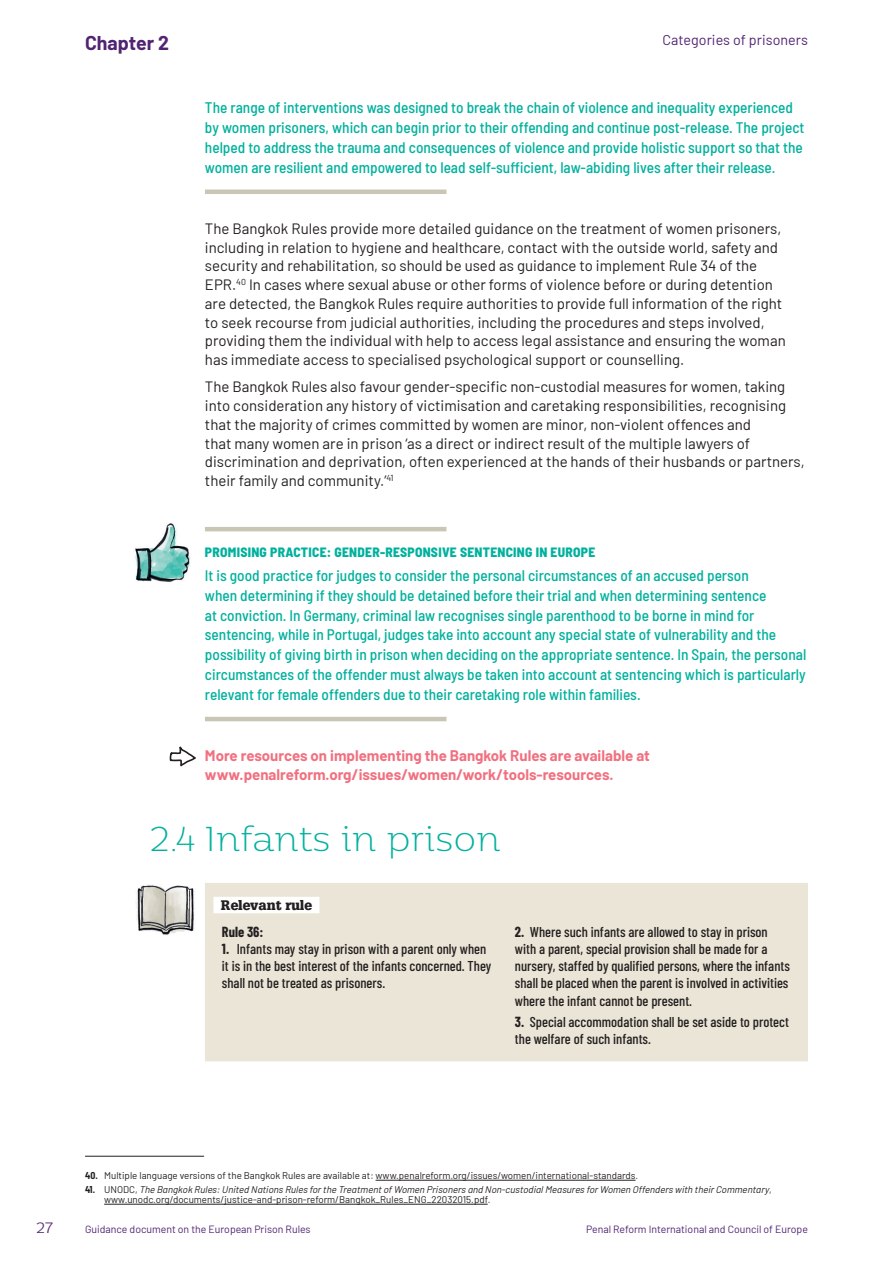
<style>
.page{position:relative;width:893px;height:1263px;background:#fff}
.page>*{position:absolute;margin:0;border:0;box-sizing:border-box;transform-origin:0 0}
.A-HEAD__GREEN{font:100 34.5px "Moreno";letter-spacing:-.01em;color:#00b19d}
.t1{font:700 19.5px "Barlow";color:#512472}
.PP_BODY_RULE_BELOW{font:500 semi-condensed 15.3px/19.8px "Barlow";color:#00b19d}
.BODY_COPY{font:15px/18.8px "Barlow";color:#231f20}
.BODY_COPY-2{font:700 15px/18.8px "Barlow";color:#f1707f}
.t2{font:300 15px "Moreno";color:#512472}
.BODY_COPY-3{font:500 14.25px/17.2px "Barlow Condensed";color:#231f20}
.t3{font:14.25px "Barlow";letter-spacing:.005em;color:#512472}
.BODY_COPY-4{font:700 14.25px "Barlow Condensed";color:#231f20}
.PP_HEADER{font:800 semi-condensed 13.5px "Barlow";letter-spacing:.02em;color:#00b19d}
.RULE_BOX_HEADER{font:900 13.5px "Glypha LT Pro";color:#231f20}
.t4{font:10.5px "Barlow";color:#512472}
.FOOTNOTE{font:italic 9.75px/10.5px "Barlow";letter-spacing:-.045em;color:#231f20}
.FOOTNOTE-2{font:9.75px "Barlow";color:#231f20}
.s1{font-weight:700}
.s2{font-weight:700;font-stretch:semi-condensed}
.s3{font-weight:700;font-style:normal;font-stretch:semi-condensed}
.s4{font-style:normal}
</style>
<div class="page">
<hr style="left:205px;top:190px;width:241px;height:4px;background:#c9c6b6">
<hr style="left:205px;top:527px;width:241px;height:4px;background:#c9c6b6">
<hr style="left:205px;top:717px;width:241px;height:4px;background:#c9c6b6">
<div style="left:205px;top:883px;width:603px;height:178px;background:#eae5d6"></div>
<div style="left:213px;top:897px;width:18px;height:16px;background:#fff"></div>
<div style="left:231px;top:897px;width:88px;height:16px;background:#fff"></div>
<hr style="left:85px;top:1156px;width:119px;height:1px;background:#231f20">
<hr style="left:376px;top:1180px;width:260px;height:1px;background:#231f20">
<hr style="left:104px;top:1204px;width:384px;height:1px;background:#231f20">
<img style="left:135px;top:523px;width:55px;height:59px">
<svg style="left:169px;top:746px;width:27px;height:21px"></svg>
<img style="left:136px;top:884px;width:58px;height:51px">
<h2 class="t1" style="left:85px;top:29px;width:86px">Chapter 2</h2>
<p class="t3" style="left:662px;top:29px;width:147px">Categories of prisoners</p>
<p class="PP_BODY_RULE_BELOW" style="left:205px;top:97px;width:601px">The range of interventions was designed to break the chain of violence and inequality experienced by women prisoners, which can begin prior to their offending and continue post-release. The project helped to address the trauma and consequences of violence and provide holistic support so that the women are resilient and empowered to lead self-sufficient, law-abiding lives after their release.</p>
<p class="BODY_COPY" style="left:205px;top:218px;width:582px">The Bangkok Rules provide more detailed guidance on the treatment of women prisoners, including in relation to hygiene and healthcare, contact with the outside world, safety and security and rehabilitation, so should be used as guidance to implement Rule 34 of the EPR.<sup>40</sup> In cases where sexual abuse or other forms of violence before or during detention are detected, the Bangkok Rules require authorities to provide full information of the right to seek recourse from judicial authorities, including the procedures and steps involved, providing them the individual with help to access legal assistance and ensuring the woman has immediate access to specialised psychological support or counselling.</p>
<p class="BODY_COPY" style="left:205px;top:376px;width:601px">The Bangkok Rules also favour gender-specific non‑custodial measures for women, taking into consideration any history of victimisation and caretaking responsibilities, recognising that the majority of crimes committed by women are minor, non-violent offences and<br>that many women are in prison ‘as a direct or indirect result of the multiple lawyers of discrimination and deprivation, often experienced at the hands of their husbands or partners, their family and community.’<sup>41</sup></p>
<p class="PP_HEADER" style="left:205px;top:542px;width:392px">PROMISING PRACTICE: GENDER-RESPONSIVE SENTENCING IN EUROPE</p>
<p class="PP_BODY_RULE_BELOW" style="left:205px;top:564px;width:603px">It is good practice for judges to consider the personal circumstances of an accused person<br>when determining if they should be detained before their trial and when determining sentence<br>at conviction. In Germany, criminal law recognises single parenthood to be borne in mind for sentencing, while in Portugal, judges take into account any special state of vulnerability and the possibility of giving birth in prison when deciding on the appropriate sentence. In Spain, the personal circumstances of the offender must always be taken into account at sentencing which is particularly relevant for female offenders due to their caretaking role within families.</p>
<p class="BODY_COPY-2" style="left:205px;top:745px;width:446px">More resources on implementing the Bangkok Rules are available at www.penalreform.org/issues/women/work/tools-resources.</p>
<p class="A-HEAD__GREEN" style="left:150px;top:811px;width:353px">2.4 Infants in prison</p>
<p class="RULE_BOX_HEADER" style="left:221px;top:896px;width:92px">Relevant rule</p>
<p class="BODY_COPY-4" style="left:222px;top:921px;width:43px">Rule 36:</p>
<p class="BODY_COPY-3" style="left:222px;top:939px;width:271px"><span class="s1">1.</span> Infants may stay in prison with a parent only when it is in the best interest of the infants concerned. They shall not be treated as prisoners.</p>
<p class="BODY_COPY-3" style="left:515px;top:922px;width:276px"><span class="s1">2.</span> Where such infants are allowed to stay in prison with a parent, special provision shall be made for a nursery, staffed by qualified persons, where the infants shall be placed when the parent is involved in activities where the infant cannot be present.</p>
<p class="BODY_COPY-3" style="left:515px;top:1012px;width:276px"><span class="s1">3.</span> Special accommodation shall be set aside to protect the welfare of such infants.</p>
<p class="FOOTNOTE-2" style="left:85px;top:1169px;width:555px"><span class="s2">40.</span> Multiple language versions of the Bangkok Rules are available at: www.penalreform.org/issues/women/international-standards.</p>
<p class="FOOTNOTE" style="left:104px;top:1183px;width:669px;text-indent:-19px"><span class="s3">41.</span> <span class="s4">UNODC,</span> The Bangkok Rules: United Nations Rules for the Treatment of Women Prisoners and Non‑custodial Measures for Women Offenders with their Commentary<span class="s4">, www.unodc.org/documents/justice-and-prison-reform/Bangkok_Rules_ENG_22032015.pdf.</span></p>
<p class="t2" style="left:36px;top:1215px;width:18px">27</p>
<p class="t4" style="left:85px;top:1222px;width:227px">Guidance document on the European Prison Rules</p>
<p class="t4" style="left:586px;top:1222px;width:223px">Penal Reform International and Council of Europe</p>
</div>
